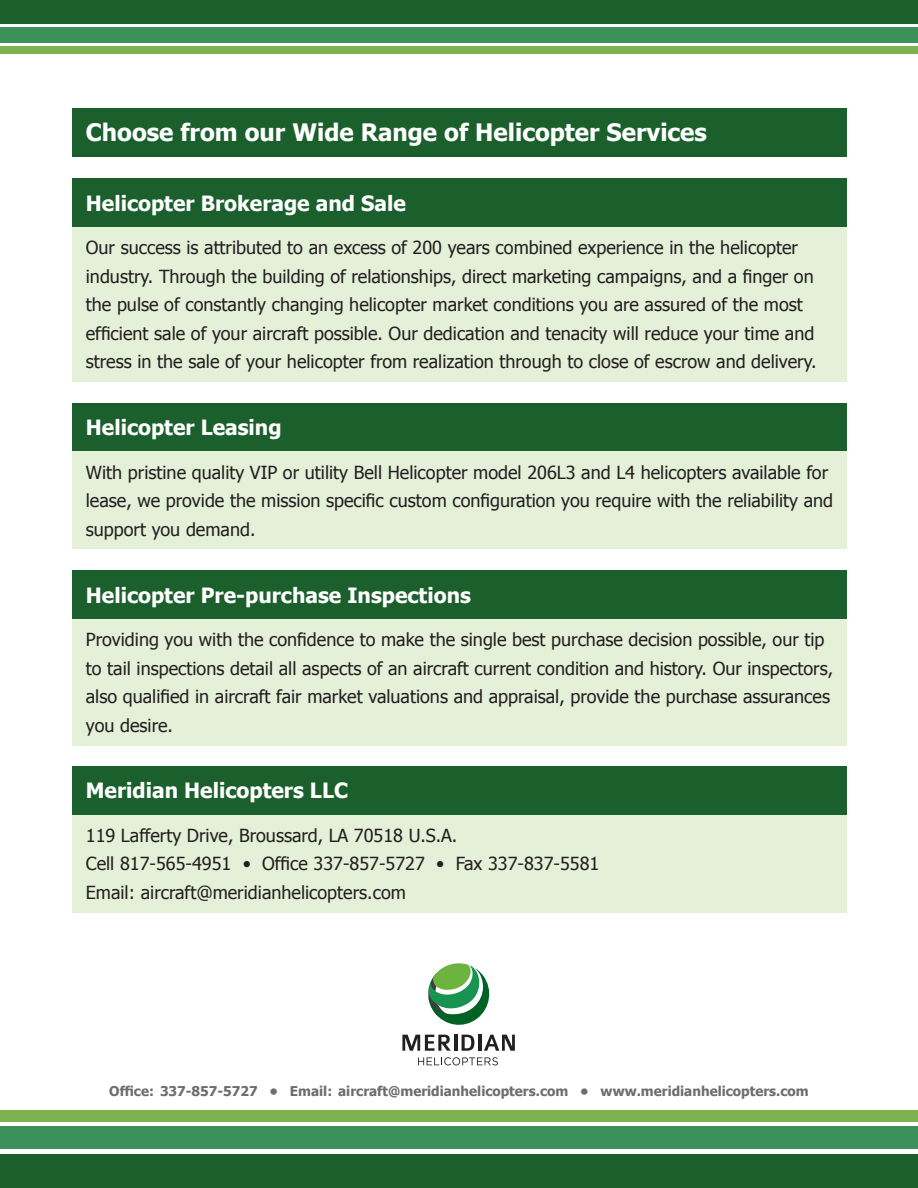
<style>
.page{position:relative;width:918px;height:1188px;background:#fff}
.page>*{position:absolute;margin:0;border:0;box-sizing:border-box;transform-origin:0 0}
.t1{font:700 24px "Tahoma";color:#fff}
.t2{font:700 21px "Tahoma";color:#fff}
.t3{font:18px/28.5px "Tahoma";color:#231f20}
.t4{font:700 13.5px "Tahoma";color:#6c6d70}
</style>
<div class="page">
<div style="left:0;top:1154px;width:918px;height:34px;background:#1b602c"></div>
<div style="left:0;top:1127px;width:918px;height:22px;background:#3c9059"></div>
<div style="left:0;top:1110px;width:918px;height:12px;background:#7db250"></div>
<svg style="left:402px;top:1035px;width:49px;height:16px"></svg>
<hr style="left:454px;top:1035px;width:3px;height:16px;background:#231f20">
<svg style="left:462px;top:1035px;width:12px;height:16px"></svg>
<hr style="left:478px;top:1035px;width:3px;height:16px;background:#231f20">
<svg style="left:484px;top:1035px;width:31px;height:16px"></svg>
<svg style="left:418px;top:1057px;width:80px;height:8px"></svg>
<svg style="left:428px;top:963px;width:62px;height:62px"></svg>
<div style="left:0;top:0;width:918px;height:23px;background:#1b602c"></div>
<div style="left:0;top:27px;width:918px;height:15px;background:#3c9059"></div>
<div style="left:0;top:46px;width:918px;height:8px;background:#7db250"></div>
<div style="left:72px;top:178px;width:775px;height:49px;background:#1b602c"></div>
<div style="left:72px;top:227px;width:775px;height:155px;background:#e5f0d9"></div>
<div style="left:72px;top:403px;width:775px;height:48px;background:#1b602c"></div>
<div style="left:72px;top:452px;width:775px;height:97px;background:#e5f0d9"></div>
<div style="left:72px;top:108px;width:775px;height:49px;background:#1b602c"></div>
<div style="left:72px;top:571px;width:775px;height:48px;background:#1b602c"></div>
<div style="left:72px;top:619px;width:775px;height:126px;background:#e5f0d9"></div>
<div style="left:72px;top:766px;width:775px;height:49px;background:#1b602c"></div>
<div style="left:72px;top:815px;width:775px;height:97px;background:#e5f0d9"></div>
<h1 class="t1" style="left:86px;top:116px;width:623px">Choose from our Wide Range of Helicopter Services</h1>
<p class="t2" style="left:86px;top:188px;width:322px">Helicopter Brokerage and Sale</p>
<p class="t3" style="left:86px;top:233px;width:732px">Our success is attributed to an excess of 200 years combined experience in the helicopter industry. Through the building of relationships, direct marketing campaigns, and a finger on the pulse of constantly changing helicopter market conditions you are assured of the most efficient sale of your aircraft possible. Our dedication and tenacity will reduce your time and stress in the sale of your helicopter from realization through to close of escrow and delivery.</p>
<p class="t2" style="left:86px;top:413px;width:197px">Helicopter Leasing</p>
<p class="t3" style="left:86px;top:457px;width:749px">With pristine quality VIP or utility Bell Helicopter model 206L3 and L4 helicopters available for lease, we provide the mission specific custom configuration you require with the reliability and support you demand.</p>
<p class="t2" style="left:86px;top:581px;width:387px">Helicopter Pre-purchase Inspections</p>
<p class="t3" style="left:86px;top:625px;width:749px">Providing you with the confidence to make the single best purchase decision possible, our tip to tail inspections detail all aspects of an aircraft current condition and history. Our inspectors, also qualified in aircraft fair market valuations and appraisal, provide the purchase assurances you desire.</p>
<p class="t2" style="left:86px;top:776px;width:264px">Meridian Helicopters LLC</p>
<p class="t3" style="left:86px;top:820px;width:515px">119 Lafferty Drive, Broussard, LA 70518 U.S.A.<br>Cell 817-565-4951 • Office 337-857-5727 • Fax 337-837-5581<br>Email: aircraft@meridianhelicopters.com</p>
<p class="t4" style="left:109px;top:1082px;width:701px">Office: 337-857-5727 • Email: aircraft@meridianhelicopters.com • www.meridianhelicopters.com</p>
</div>
